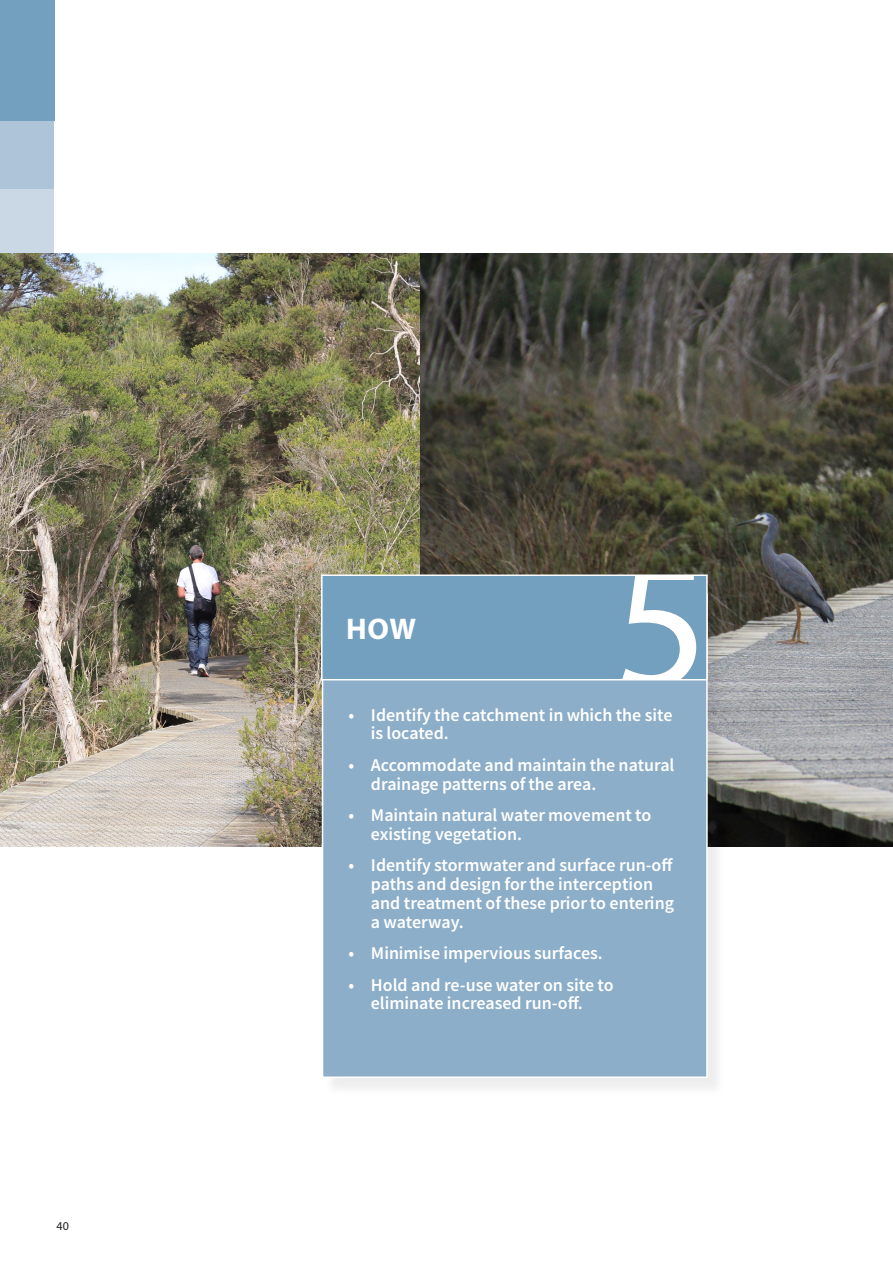
<style>
.page{position:relative;width:893px;height:1263px;background:#fff}
.page>*{position:absolute;margin:0;border:0;box-sizing:border-box;transform-origin:0 0}
.t1{font:184.5px "Myriad Pro";color:#fff}
.Design_Response_head{font:700 30px "Myriad Pro";color:#fff}
.Design_Response_TEXT{font:18px/18.8px "Source Sans Variable";letter-spacing:.035em;color:#fff}
.t2{font:12px "Myriad Pro";color:#231f20}
</style>
<div class="page">
<img style="left:419px;top:253px;width:474px;height:593px">
<img style="left:0;top:253px;width:419px;height:593px">
<div style="left:0;top:0;width:54px;height:253px;background:#cad8e5"></div>
<div style="left:0;top:0;width:54px;height:189px;background:#aec4d8"></div>
<div style="left:0;top:0;width:54px;height:120px;background:#72a0be"></div>
<div style="left:324px;top:596px;width:402px;height:500px;background:#231f20;opacity:.08"></div>
<div style="left:322px;top:593px;width:386px;height:485px;background:#8caec8;border:2px solid #fff"></div>
<div style="left:322px;top:575px;width:385px;height:105px;background:#72a0be"></div>
<div style="left:321px;top:574px;width:387px;height:106px;border:2px solid #fff"></div>
<p class="t2" style="left:57px;top:1218px;width:14px">40</p>
<p class="Design_Response_head" style="left:346px;top:610px;width:71px">HOW</p>
<p class="t1" style="left:614px;top:510px;width:96px">5</p>
<p class="Design_Response_TEXT" style="left:348px;top:705px;width:325px">• Identify the catchment in which the site</p>
<p class="Design_Response_TEXT" style="left:371px;top:724px;width:78px">is located.</p>
<p class="Design_Response_TEXT" style="left:371px;top:755px;width:304px;text-indent:-22px">• Accommodate and maintain the natural drainage patterns of the area.</p>
<p class="Design_Response_TEXT" style="left:371px;top:806px;width:282px;text-indent:-22px">• Maintain natural water movement to existing vegetation.</p>
<p class="Design_Response_TEXT" style="left:371px;top:856px;width:304px;text-indent:-22px">• Identify stormwater and surface run-off paths and design for the interception and treatment of these prior to entering a waterway.</p>
<p class="Design_Response_TEXT" style="left:348px;top:944px;width:255px">• Minimise impervious surfaces.</p>
<p class="Design_Response_TEXT" style="left:348px;top:975px;width:266px;text-align:center">• Hold and re-use water on site to eliminate increased run-off.</p>
</div>
